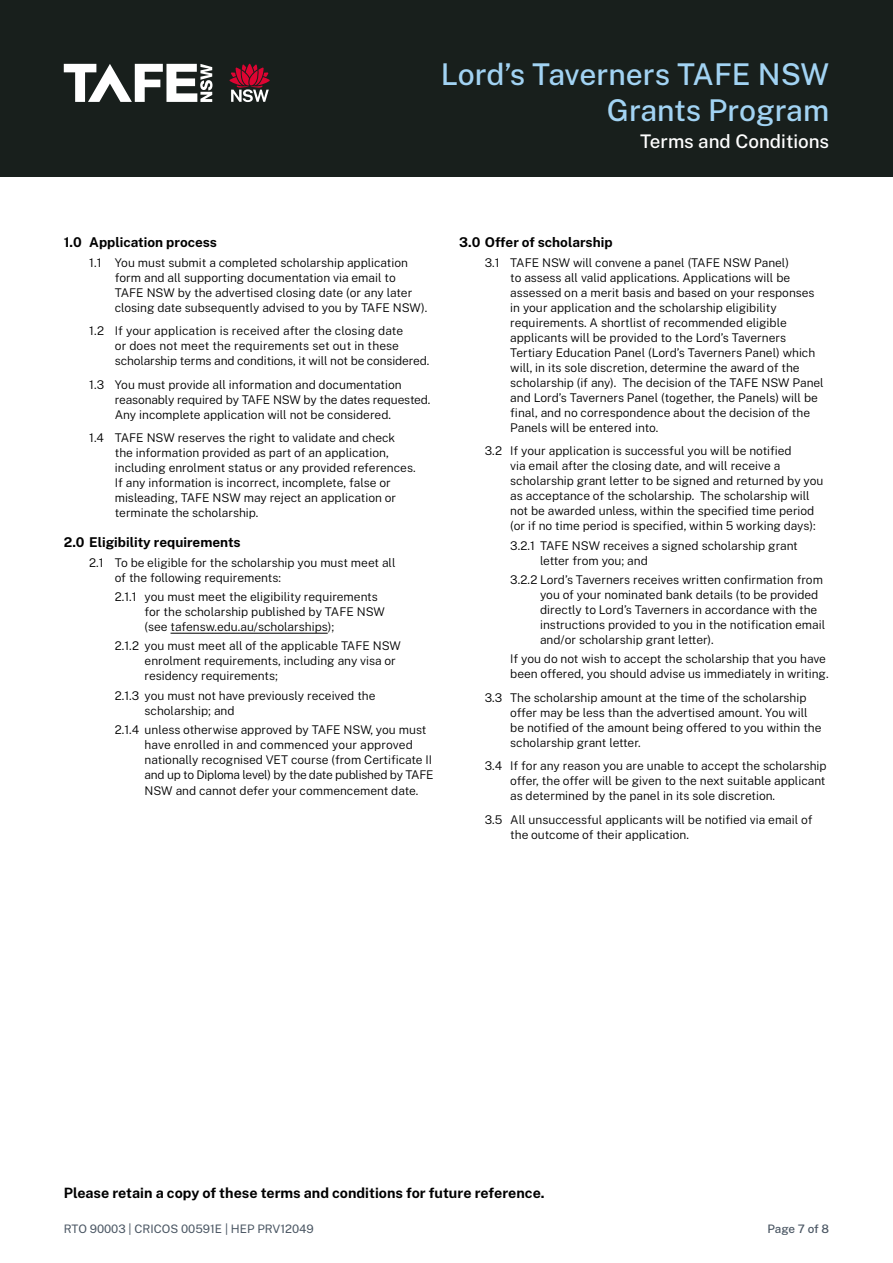
<style>
.page{position:relative;width:893px;height:1263px;background:#fff}
.page>*{position:absolute;margin:0;border:0;box-sizing:border-box;transform-origin:0 0}
.t1{font:500 30px/36px "Public Sans";color:#a2d3f3;text-align:right}
.t2{font:500 18.75px "Public Sans";color:#fff}
.t3{font:700 14.25px "Public Sans";color:#000}
.t4{font:700 13.5px "Public Sans";color:#000}
.T_C_3{font:300 12px/15px "Public Sans";color:#000}
.T_C_3_no_number{font:300 12px/15px "Public Sans";color:#000}
.t5{font:11.7px "Public Sans";color:#4a5663}
.t6{font:500 11.7px "Public Sans";letter-spacing:-.015em;color:#4a5663}
</style>
<div class="page">
<div style="left:0;top:0;width:893px;height:177px;background:#181f1c"></div>
<svg style="left:64px;top:64px;width:148px;height:38px"></svg>
<svg style="left:230px;top:64px;width:40px;height:38px"></svg>
<hr style="left:171px;top:633px;width:157px;height:1px;background:#000">
<h1 class="t1" style="left:441px;top:54px;width:390px">Lord’s Taverners TAFE NSW<br>Grants Program</h1>
<h2 class="t2" style="left:640px;top:127px;width:191px">Terms and Conditions</h2>
<p class="t4" style="left:64px;top:232px;width:155px">1.0 Application process</p>
<p class="T_C_3" style="left:115px;top:254px;width:314px;text-indent:-26px">1.1 You must submit a completed scholarship application form and all supporting documentation via email to TAFE NSW by the advertised closing date (or any later closing date subsequently advised to you by TAFE NSW).</p>
<p class="T_C_3" style="left:115px;top:323px;width:316px;text-indent:-26px">1.2 If your application is received after the closing date<br>or does not meet the requirements set out in these scholarship terms and conditions, it will not be considered.</p>
<p class="T_C_3" style="left:115px;top:376px;width:317px;text-indent:-26px">1.3 You must provide all information and documentation reasonably required by TAFE NSW by the dates requested.<br>Any incomplete application will not be considered.</p>
<p class="T_C_3" style="left:115px;top:430px;width:302px;text-indent:-26px">1.4 TAFE NSW reserves the right to validate and check the information provided as part of an application, including enrolment status or any provided references.<br>If any information is incorrect, incomplete, false or misleading, TAFE NSW may reject an application or terminate the scholarship.</p>
<p class="t4" style="left:64px;top:531px;width:178px">2.0 Eligibility requirements</p>
<p class="T_C_3" style="left:115px;top:554px;width:282px;text-indent:-26px">2.1 To be eligible for the scholarship you must meet all of the following requirements:</p>
<p class="T_C_3" style="left:145px;top:588px;width:242px;text-indent:-30px">2.1.1 you must meet the eligibility requirements for the scholarship published by TAFE NSW (see tafensw.edu.au/scholarships);</p>
<p class="T_C_3" style="left:145px;top:638px;width:258px;text-indent:-30px">2.1.2 you must meet all of the applicable TAFE NSW enrolment requirements, including any visa or residency requirements;</p>
<p class="T_C_3" style="left:145px;top:687px;width:232px;text-indent:-30px">2.1.3 you must not have previously received the scholarship; and</p>
<p class="T_C_3" style="left:145px;top:721px;width:291px;text-indent:-30px">2.1.4 unless otherwise approved by TAFE NSW, you must have enrolled in and commenced your approved nationally recognised VET course (from Certificate II and up to Diploma level) by the date published by TAFE</p>
<p class="T_C_3" style="left:145px;top:783px;width:275px">NSW and cannot defer your commencement date.</p>
<p class="t4" style="left:459px;top:232px;width:155px">3.0 Offer of scholarship</p>
<p class="T_C_3" style="left:510px;top:254px;width:315px;text-indent:-26px">3.1 TAFE NSW will convene a panel (TAFE NSW Panel)<br>to assess all valid applications. Applications will be assessed on a merit basis and based on your responses in your application and the scholarship eligibility requirements. A shortlist of recommended eligible applicants will be provided to the Lord’s Taverners Tertiary Education Panel (Lord’s Taverners Panel) which will, in its sole discretion, determine the award of the scholarship (if any). The decision of the TAFE NSW Panel and Lord’s Taverners Panel (together, the Panels) will be final, and no correspondence about the decision of the Panels will be entered into.</p>
<p class="T_C_3" style="left:510px;top:443px;width:315px;text-indent:-26px">3.2 If your application is successful you will be notified<br>via email after the closing date, and will receive a scholarship grant letter to be signed and returned by you as acceptance of the scholarship. The scholarship will not be awarded unless, within the specified time period (or if no time period is specified, within 5 working days):</p>
<p class="T_C_3" style="left:540px;top:537px;width:259px;text-indent:-30px">3.2.1 TAFE NSW receives a signed scholarship grant letter from you; and</p>
<p class="T_C_3" style="left:540px;top:571px;width:287px;text-indent:-30px">3.2.2 Lord’s Taverners receives written confirmation from you of your nominated bank details (to be provided directly to Lord’s Taverners in accordance with the instructions provided to you in the notification email and/or scholarship grant letter).</p>
<p class="T_C_3_no_number" style="left:510px;top:650px;width:320px">If you do not wish to accept the scholarship that you have been offered, you should advise us immediately in writing.</p>
<p class="T_C_3" style="left:510px;top:689px;width:313px;text-indent:-26px">3.3 The scholarship amount at the time of the scholarship offer may be less than the advertised amount. You will be notified of the amount being offered to you within the scholarship grant letter.</p>
<p class="T_C_3" style="left:510px;top:757px;width:318px;text-align:justify;text-indent:-26px">3.4 If for any reason you are unable to accept the scholarship offer, the offer will be given to the next suitable applicant as determined by the panel in its sole discretion.</p>
<p class="T_C_3" style="left:510px;top:811px;width:304px;text-indent:-26px">3.5 All unsuccessful applicants will be notified via email of the outcome of their application.</p>
<p class="t3" style="left:64px;top:1182px;width:482px">Please retain a copy of these terms and conditions for future reference.</p>
<p class="t5" style="left:64px;top:1220px;width:252px">RTO 90003 | CRICOS 00591E | HEP PRV12049</p>
<p class="t6" style="left:767px;top:1220px;width:63px">Page 7 of 8</p>
</div>
